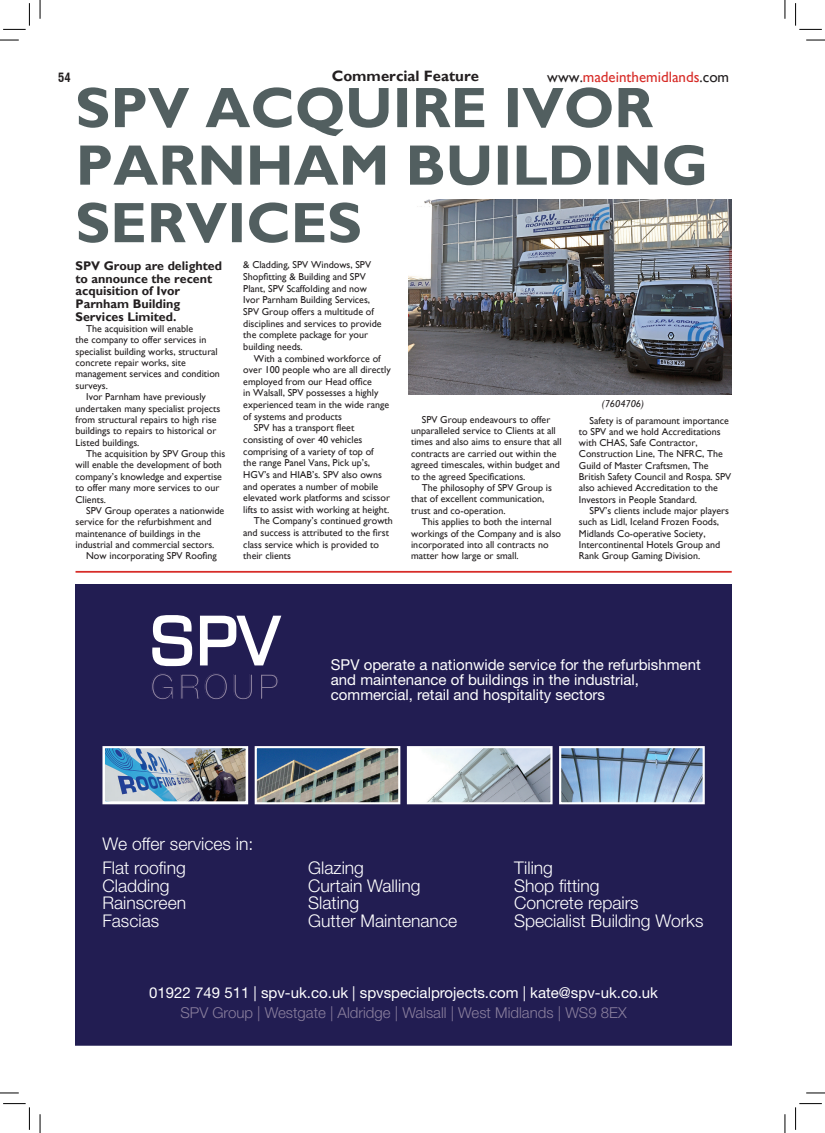
<style>
.page{position:relative;width:825px;height:1133px;background:#fff}
.page>*{position:absolute;margin:0;border:0;box-sizing:border-box;transform-origin:0 0}
.t1{font:65px "Square 721 BT";color:#fff}
.Headline_60pt{font:700 57.5px/57.5px "Gill Sans";color:#525f60}
.t2{font:300 35px "Helvetica Neue";letter-spacing:.1em;color:#8a7f9d;scale:.95 1}
.t3{font:300 17.5px/17.5px "Helvetica Neue";color:#fff}
.t4{font:15px/15px "Helvetica Neue";color:#fff}
.folio_text{font:15px "Gill Sans";color:#d72c28}
.wqrwqr{font:700 15px "Gill Sans";color:#231f20}
.wegwegweg{font:700 12.5px/12.6px "Gill Sans";color:#231f20}
.t5{font:700 condensed 12.5px "Swiss 721 BT";color:#231f20}
.TX_-_education_text{font:10px/11.4px "Gill Sans";color:#231f20}
.cap_ctrd{font:italic 10px "Gill Sans";color:#231f20}
.s1{color:#231f20}
.s2{font-weight:300;color:#8a7f9d}
</style>
<div class="page">
<div style="left:75px;top:584px;width:656px;height:461px;background:#221d52"></div>
<svg style="left:152px;top:615px;width:130px;height:52px"></svg>
<img style="left:102px;top:746px;width:603px;height:59px">
<img style="left:409px;top:199px;width:322px;height:195px">
<hr style="left:75px;top:571px;width:656px;height:1px;background:#d72c28">
<svg style="left:0;top:39px;width:19px;height:2px"></svg>
<svg style="left:806px;top:39px;width:18px;height:2px"></svg>
<svg style="left:0;top:1092px;width:19px;height:1px"></svg>
<svg style="left:806px;top:1092px;width:18px;height:1px"></svg>
<svg style="left:39px;top:0;width:2px;height:19px"></svg>
<svg style="left:39px;top:1114px;width:2px;height:18px"></svg>
<svg style="left:784px;top:0;width:1px;height:19px"></svg>
<svg style="left:784px;top:1114px;width:1px;height:18px"></svg>
<svg style="left:3px;top:3px;width:27px;height:27px"></svg>
<svg style="left:3px;top:1103px;width:27px;height:26px"></svg>
<svg style="left:795px;top:3px;width:26px;height:27px"></svg>
<svg style="left:795px;top:1103px;width:26px;height:26px"></svg>
<p class="t5" style="left:58px;top:70px;width:14px">54</p>
<p class="wqrwqr" style="left:331px;top:67px;width:149px">Commercial Feature</p>
<p class="folio_text" style="left:547px;top:68px;width:183px"><span class="s1">www.</span>madeinthemidlands<span class="s1">.com</span></p>
<p class="Headline_60pt" style="left:75px;top:79px;width:634px">SPV ACQUIRE IVOR<br>PARNHAM BUILDING<br>SERVICES</p>
<p class="wegwegweg" style="left:75px;top:260px;width:148px">SPV Group are delighted to announce the recent acquisition of Ivor<br>Parnham Building<br>Services Limited.</p>
<p class="TX_-_education_text" style="left:75px;top:323px;width:146px;text-indent:11px">The acquisition will enable<br>the company to offer services in specialist building works, structural concrete repair works, site management services and condition surveys.</p>
<p class="TX_-_education_text" style="left:75px;top:391px;width:146px;text-indent:11px">Ivor Parnham have previously undertaken many specialist projects from structural repairs to high rise buildings to repairs to historical or<br>Listed buildings.</p>
<p class="TX_-_education_text" style="left:75px;top:448px;width:151px;text-indent:11px">The acquisition by SPV Group this will enable the development of both company’s knowledge and expertise to offer many more services to our<br>Clients.</p>
<p class="TX_-_education_text" style="left:75px;top:505px;width:150px;text-indent:11px">SPV Group operates a nationwide service for the refurbishment and maintenance of buildings in the industrial and commercial sectors.</p>
<p class="TX_-_education_text" style="left:86px;top:550px;width:132px">Now incorporating SPV Roofing</p>
<p class="TX_-_education_text" style="left:243px;top:259px;width:140px">&amp; Cladding, SPV Windows, SPV<br>Shopfitting &amp; Building and SPV<br>Plant, SPV Scaffolding and now<br>Ivor Parnham Building Services,<br>SPV Group offers a multitude of disciplines and services to provide the complete package for your building needs.</p>
<p class="TX_-_education_text" style="left:243px;top:352px;width:149px;text-indent:11px">With a combined workforce of over 100 people who are all directly employed from our Head office<br>in Walsall, SPV possesses a highly experienced team in the wide range of systems and products</p>
<p class="TX_-_education_text" style="left:243px;top:422px;width:148px;text-indent:11px">SPV has a transport fleet consisting of over 40 vehicles comprising of a variety of top of<br>the range Panel Vans, Pick up’s,<br>HGV’s and HIAB’s. SPV also owns and operates a number of mobile elevated work platforms and scissor lifts to assist with working at height.</p>
<p class="TX_-_education_text" style="left:243px;top:515px;width:151px;text-indent:11px">The Company’s continued growth and success is attributed to the first class service which is provided to their clients</p>
<p class="TX_-_education_text" style="left:411px;top:413px;width:152px;text-indent:11px">SPV Group endeavours to offer unparalleled service to Clients at all times and also aims to ensure that all contracts are carried out within the agreed timescales, within budget and to the agreed Specifications.</p>
<p class="TX_-_education_text" style="left:411px;top:482px;width:142px;text-indent:11px">The philosophy of SPV Group is that of excellent communication, trust and co-operation.</p>
<p class="TX_-_education_text" style="left:411px;top:516px;width:151px;text-indent:11px">This applies to both the internal workings of the Company and is also incorporated into all contracts no matter how large or small.</p>
<p class="cap_ctrd" style="left:601px;top:398px;width:44px">(7604706)</p>
<p class="TX_-_education_text" style="left:578px;top:414px;width:154px;text-indent:11px">Safety is of paramount importance to SPV and we hold Accreditations with CHAS, Safe Contractor,<br>Construction Line, The NFRC, The<br>Guild of Master Craftsmen, The<br>British Safety Council and Rospa. SPV also achieved Accreditation to the<br>Investors in People Standard.</p>
<p class="TX_-_education_text" style="left:578px;top:505px;width:151px;text-indent:11px">SPV’s clients include major players such as Lidl, Iceland Frozen Foods, Midlands Co-operative Society, Intercontinental Hotels Group and Rank Group Gaming Division.</p>
<p class="t1" style="left:149px;top:599px;width:133px">SPV</p>
<p class="t2" style="left:150px;top:665px;width:137px">GROUP</p>
<p class="t4" style="left:331px;top:657px;width:371px">SPV operate a nationwide service for the refurbishment and maintenance of buildings in the industrial, commercial, retail and hospitality sectors</p>
<p class="t3" style="left:102px;top:830px;width:152px;line-height:24.6px">We offer services in:<br>Flat roofing</p>
<p class="t3" style="left:102px;top:876px;width:85px">Cladding<br>Rainscreen<br>Fascias</p>
<p class="t3" style="left:308px;top:858px;width:150px">Glazing<br>Curtain Walling<br>Slating<br>Gutter Maintenance</p>
<p class="t3" style="left:513px;top:858px;width:191px">Tiling<br>Shop fitting<br>Concrete repairs<br>Specialist Building Works</p>
<p class="t4" style="left:149px;top:982px;width:510px;line-height:20px;text-align:center">01922 749 511 | spv-uk.co.uk | spvspecialprojects.com | kate@spv-uk.co.uk<br><span class="s2">SPV Group | Westgate | Aldridge | Walsall | West Midlands | WS9 8EX</span></p>
</div>
